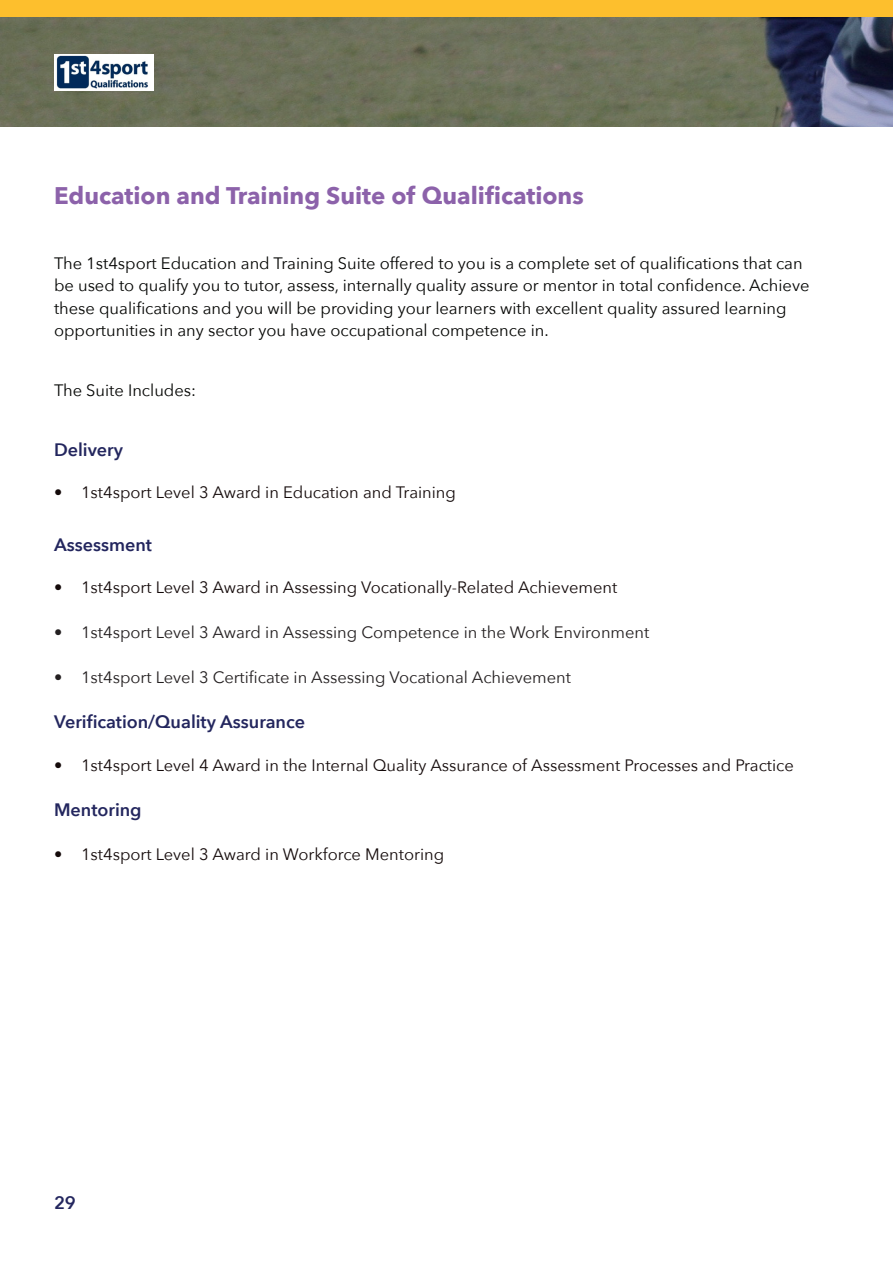
<style>
.page{position:relative;width:893px;height:1263px;background:#fff}
.page>*{position:absolute;margin:0;border:0;box-sizing:border-box;transform-origin:0 0}
.t1{font:700 24px "Avenir Next";color:#8c62aa}
.Paragraph_Style_1{font:600 18px "Avenir Next";color:#23265e}
.Paragraph_Style_1-2{font:16.5px/22.5px "Avenir Next";color:#040503}
.t2{font:16.5px "Avenir Next";color:#140a0a}
.t3{font:16.5px "Avenir Next";color:#231f20}
</style>
<div class="page">
<div style="left:0;top:0;width:893px;height:18px;background:#fdbf2d"></div>
<svg style="left:0;top:18px;width:893px;height:108px;background:#676b5b"></svg>
<img style="left:54px;top:54px;width:100px;height:36px">
<p class="t1" style="left:54px;top:175px;width:531px">Education and Training Suite of Qualifications</p>
<p class="Paragraph_Style_1-2" style="left:54px;top:251px;width:757px">The 1st4sport Education and Training Suite offered to you is a complete set of qualifications that can be used to qualify you to tutor, assess, internally quality assure or mentor in total confidence. Achieve these qualifications and you will be providing your learners with excellent quality assured learning opportunities in any sector you have occupational competence in.</p>
<p class="Paragraph_Style_1-2" style="left:54px;top:378px;width:144px">The Suite Includes:</p>
<p class="Paragraph_Style_1" style="left:54px;top:434px;width:71px">Delivery</p>
<p class="t2" style="left:54px;top:478px;width:403px">• 1st4sport Level 3 Award in Education and Training</p>
<p class="Paragraph_Style_1" style="left:54px;top:529px;width:99px">Assessment</p>
<p class="t2" style="left:54px;top:573px;width:565px">• 1st4sport Level 3 Award in Assessing Vocationally-Related Achievement</p>
<p class="t3" style="left:54px;top:618px;width:597px">• 1st4sport Level 3 Award in Assessing Competence in the Work Environment</p>
<p class="t3" style="left:54px;top:663px;width:519px">• 1st4sport Level 3 Certificate in Assessing Vocational Achievement</p>
<p class="Paragraph_Style_1" style="left:54px;top:706px;width:253px">Verification/Quality Assurance</p>
<p class="t2" style="left:54px;top:751px;width:741px">• 1st4sport Level 4 Award in the Internal Quality Assurance of Assessment Processes and Practice</p>
<p class="Paragraph_Style_1" style="left:54px;top:794px;width:89px">Mentoring</p>
<p class="t2" style="left:54px;top:840px;width:392px">• 1st4sport Level 3 Award in Workforce Mentoring</p>
<p class="Paragraph_Style_1" style="left:54px;top:1187px;width:23px">29</p>
</div>
